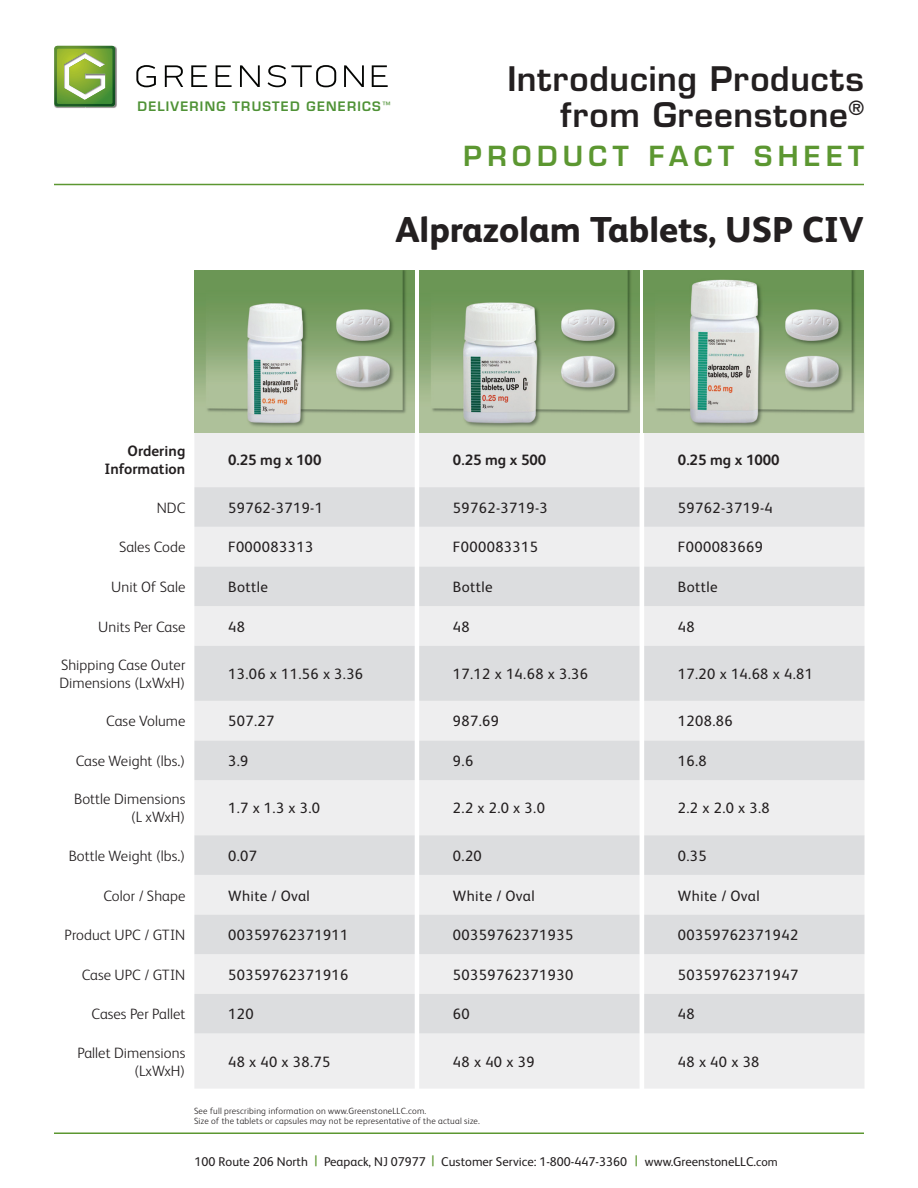
<style>
.page{position:relative;width:918px;height:1188px;background:#fff}
.page>*{position:absolute;margin:0;border:0;box-sizing:border-box;transform-origin:0 0}
.t1{font:800 36px "FS Albert";color:#231f20}
.t2{font:600 33px/36px "Eurostile LT Std";letter-spacing:.025em;color:#231f20;text-align:right}
.t3{font:600 27px "Eurostile LT Std";letter-spacing:.2em;color:#5c9731}
.t4{font:15px "FS Albert Pro";letter-spacing:.025em;color:#231f20}
.t5{font:300 15px/18px "FS Albert Pro";letter-spacing:.005em;color:#231f20;text-align:right}
.t6{font:700 15px "FS Albert Pro";color:#231f20}
.t7{font:700 15px/18px "FS Albert";letter-spacing:.005em;color:#231f20;text-align:right}
.t8{font:12.75px "FS Albert Pro";color:#231f20}
.t9{font:600 12.75px "Eurostile LT Std";letter-spacing:.095em;color:#4f9236}
.t10{font:300 9px/10.5px "FS Albert Pro";letter-spacing:.025em;color:#231f20}
.s1{font-size:15px;color:#5c9731}
.s2{font-size:12px}
</style>
<div class="page">
<hr style="left:54px;top:184px;width:810px;height:1px;background:#5c9731">
<img style="left:54px;top:45px;width:63px;height:63px">
<img style="left:54px;top:46px;width:61px;height:60px">
<img style="left:57px;top:48px;width:54px;height:54px">
<svg style="left:136px;top:65px;width:20px;height:22px"></svg>
<svg style="left:165px;top:65px;width:18px;height:22px"></svg>
<svg style="left:191px;top:65px;width:16px;height:22px"></svg>
<svg style="left:216px;top:65px;width:16px;height:22px"></svg>
<svg style="left:240px;top:65px;width:20px;height:22px"></svg>
<svg style="left:268px;top:65px;width:68px;height:22px"></svg>
<svg style="left:344px;top:65px;width:20px;height:22px"></svg>
<svg style="left:372px;top:65px;width:16px;height:22px"></svg>
<hr style="left:54px;top:1132px;width:810px;height:2px;background:#5c9731">
<div style="left:194px;top:432px;width:670px;height:657px;background:#eeeeef"></div>
<svg style="left:194px;top:487px;width:671px;height:547px;fill:#dcdddf"></svg>
<img style="left:194px;top:270px;width:221px;height:162px">
<img style="left:644px;top:270px;width:220px;height:162px">
<img style="left:419px;top:270px;width:220px;height:162px">
<p class="t9" style="left:138px;top:98px;width:254px">DELIVERING TRUSTED GENERICS<sup>™</sup></p>
<h2 class="t2" style="left:507px;top:61px;width:358px">Introducing Products from Greenstone<sup>®</sup></h2>
<h3 class="t3" style="left:463px;top:139px;width:402px">PRODUCT FACT SHEET</h3>
<p class="t1" style="left:396px;top:204px;width:470px">Alprazolam Tablets, USP CIV</p>
<p class="t7" style="left:104px;top:442px;width:83px">Ordering<br>Information</p>
<p class="t6" style="left:228px;top:450px;width:95px">0.25 mg x 100</p>
<p class="t6" style="left:453px;top:450px;width:95px">0.25 mg x 500</p>
<p class="t6" style="left:678px;top:450px;width:103px">0.25 mg x 1000</p>
<p class="t5" style="left:157px;top:498px;width:30px">NDC</p>
<p class="t4" style="left:228px;top:497px;width:96px">59762-3719-1</p>
<p class="t4" style="left:453px;top:497px;width:96px">59762-3719-3</p>
<p class="t4" style="left:678px;top:497px;width:96px">59762-3719-4</p>
<p class="t5" style="left:119px;top:537px;width:68px">Sales Code</p>
<p class="t4" style="left:228px;top:537px;width:87px">F000083313</p>
<p class="t4" style="left:453px;top:537px;width:87px">F000083315</p>
<p class="t4" style="left:678px;top:537px;width:87px">F000083669</p>
<p class="t5" style="left:111px;top:577px;width:76px">Unit Of Sale</p>
<p class="t4" style="left:228px;top:576px;width:41px">Bottle</p>
<p class="t4" style="left:453px;top:576px;width:41px">Bottle</p>
<p class="t4" style="left:678px;top:576px;width:41px">Bottle</p>
<p class="t5" style="left:98px;top:617px;width:89px">Units Per Case</p>
<p class="t4" style="left:228px;top:616px;width:18px">48</p>
<p class="t4" style="left:453px;top:616px;width:18px">48</p>
<p class="t4" style="left:678px;top:616px;width:18px">48</p>
<p class="t5" style="left:59px;top:655px;width:128px;text-align:left">Shipping Case Outer<br>Dimensions (LxWxH)</p>
<p class="t4" style="left:228px;top:663px;width:137px">13.06 x 11.56 x 3.36</p>
<p class="t4" style="left:453px;top:663px;width:137px">17.12 x 14.68 x 3.36</p>
<p class="t4" style="left:678px;top:663px;width:137px">17.20 x 14.68 x 4.81</p>
<p class="t5" style="left:106px;top:711px;width:81px">Case Volume</p>
<p class="t4" style="left:228px;top:711px;width:48px">507.27</p>
<p class="t4" style="left:453px;top:711px;width:48px">987.69</p>
<p class="t4" style="left:678px;top:711px;width:56px">1208.86</p>
<p class="t5" style="left:76px;top:751px;width:111px">Case Weight (lbs.)</p>
<p class="t4" style="left:228px;top:750px;width:22px">3.9</p>
<p class="t4" style="left:453px;top:750px;width:22px">9.6</p>
<p class="t4" style="left:678px;top:750px;width:30px">16.8</p>
<p class="t5" style="left:74px;top:789px;width:113px">Bottle Dimensions (L xWxH)</p>
<p class="t4" style="left:228px;top:798px;width:93px">1.7 x 1.3 x 3.0</p>
<p class="t4" style="left:453px;top:798px;width:93px">2.2 x 2.0 x 3.0</p>
<p class="t4" style="left:678px;top:798px;width:93px">2.2 x 2.0 x 3.8</p>
<p class="t5" style="left:69px;top:846px;width:118px">Bottle Weight (lbs.)</p>
<p class="t4" style="left:228px;top:845px;width:30px">0.07</p>
<p class="t4" style="left:453px;top:845px;width:30px">0.20</p>
<p class="t4" style="left:678px;top:845px;width:30px">0.35</p>
<p class="t5" style="left:104px;top:885px;width:83px">Color / Shape</p>
<p class="t4" style="left:228px;top:885px;width:83px">White / Oval</p>
<p class="t4" style="left:453px;top:885px;width:83px">White / Oval</p>
<p class="t4" style="left:678px;top:885px;width:83px">White / Oval</p>
<p class="t5" style="left:65px;top:925px;width:122px">Product UPC / GTIN</p>
<p class="t4" style="left:228px;top:924px;width:122px">00359762371911</p>
<p class="t4" style="left:453px;top:924px;width:122px">00359762371935</p>
<p class="t4" style="left:678px;top:924px;width:122px">00359762371942</p>
<p class="t5" style="left:82px;top:965px;width:105px">Case UPC / GTIN</p>
<p class="t4" style="left:228px;top:964px;width:122px">50359762371916</p>
<p class="t4" style="left:453px;top:964px;width:122px">50359762371930</p>
<p class="t4" style="left:678px;top:964px;width:122px">50359762371947</p>
<p class="t5" style="left:92px;top:1004px;width:95px">Cases Per Pallet</p>
<p class="t4" style="left:228px;top:1004px;width:27px">120</p>
<p class="t4" style="left:453px;top:1004px;width:18px">60</p>
<p class="t4" style="left:678px;top:1004px;width:18px">48</p>
<p class="t5" style="left:77px;top:1043px;width:109px">Pallet Dimensions (LxWxH)</p>
<p class="t4" style="left:228px;top:1051px;width:104px">48 x 40 x 38.75</p>
<p class="t4" style="left:453px;top:1051px;width:83px">48 x 40 x 39</p>
<p class="t4" style="left:678px;top:1051px;width:83px">48 x 40 x 38</p>
<p class="t10" style="left:194px;top:1105px;width:287px">See full prescribing information on www.GreenstoneLLC.com.<br>Size of the tablets or capsules may not be representative of the actual size.</p>
<p class="t8" style="left:195px;top:1153px;width:585px">100 Route 206 North <span class="s1">|</span> Peapack, NJ 07977 <span class="s1">|</span> Customer Service: 1-800-447-3360 <span class="s1">|</span> www.GreenstoneLLC.<span class="s2">com</span></p>
</div>
